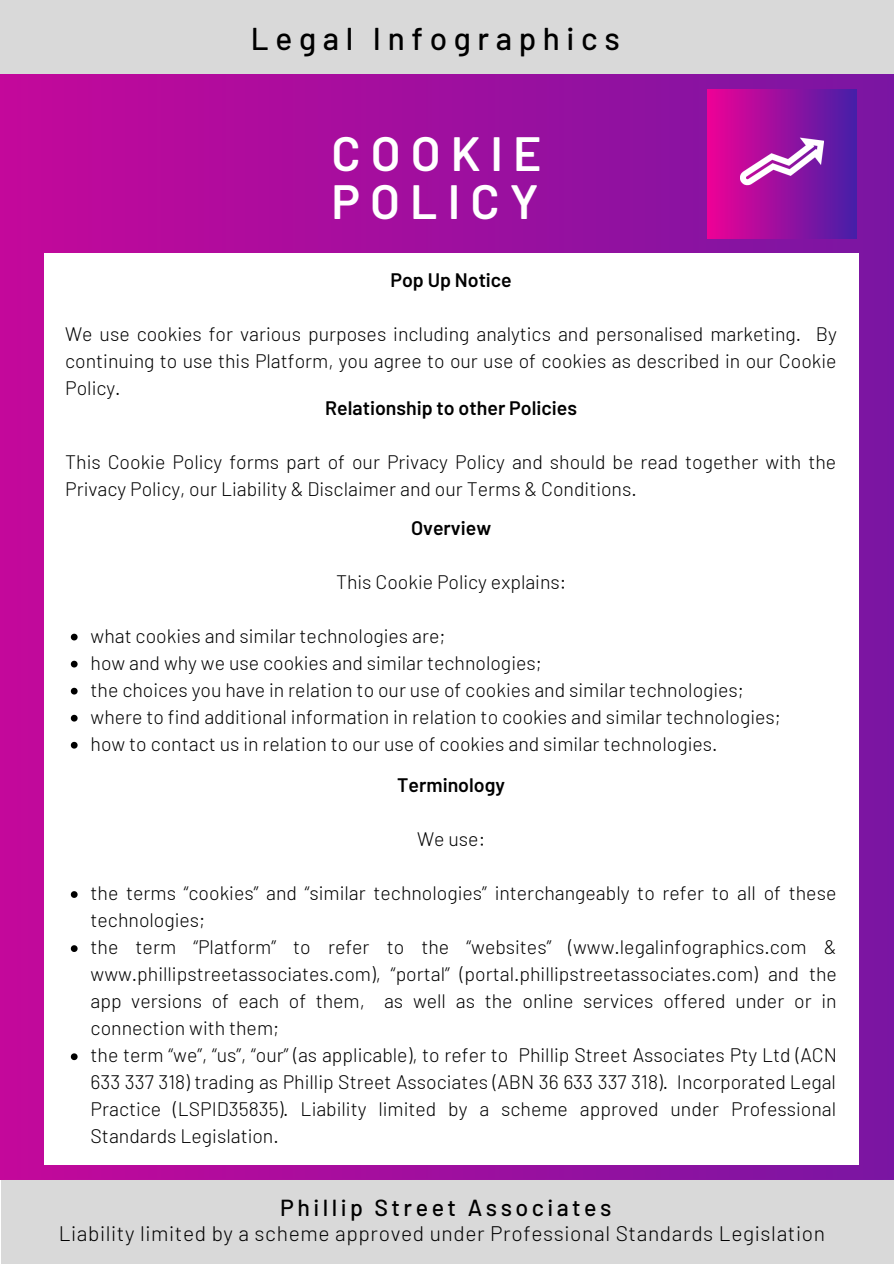
<style>
.page{position:relative;width:894px;height:1264px;background:#fff}
.page>*{position:absolute;margin:0;border:0;box-sizing:border-box;transform-origin:0 0}
.t1{font:600 48px/48.4px "Barlow";letter-spacing:.21em;color:#fff}
.t2{font:500 31.5px "Barlow";letter-spacing:.21em;color:#000}
.t3{font:500 23.25px "Barlow";letter-spacing:.15em;color:#000}
.t4{font:300 21px "Barlow";letter-spacing:.03em;color:#000}
.t5{font:300 19.5px/27px "Barlow";color:#000}
.t6{font:600 19.5px "Barlow";color:#000}
</style>
<div class="page">
<div style="left:0;top:0;width:893px;height:74px;background:#d9d9d9"></div>
<div style="left:1px;top:1179px;width:892px;height:84px;background:#d9d9d9"></div>
<img style="left:1px;top:75px;width:892px;height:1104px">
<img style="left:707px;top:89px;width:148px;height:149px">
<div style="left:45px;top:253px;width:813px;height:911px;background:#fff"></div>
<svg style="left:71px;top:633px;width:7px;height:7px"></svg>
<svg style="left:71px;top:660px;width:7px;height:7px"></svg>
<svg style="left:71px;top:687px;width:7px;height:7px"></svg>
<svg style="left:71px;top:714px;width:7px;height:7px"></svg>
<svg style="left:71px;top:741px;width:7px;height:7px"></svg>
<svg style="left:71px;top:891px;width:7px;height:6px"></svg>
<svg style="left:71px;top:945px;width:7px;height:7px"></svg>
<svg style="left:71px;top:1053px;width:7px;height:7px"></svg>
<h2 class="t2" style="left:251px;top:19px;width:370px">Legal Infographics</h2>
<h1 class="t1" style="left:331px;top:127px;width:212px">COOKIE<br>POLICY</h1>
<p class="t6" style="left:390px;top:268px;width:123px">Pop Up Notice</p>
<p class="t5" style="left:65px;top:320px;width:773px;text-align:justify">We use cookies for various purposes including analytics and personalised marketing. By continuing to use this Platform, you agree to our use of cookies as described in our Cookie Policy.</p>
<p class="t6" style="left:325px;top:395px;width:253px">Relationship to other Policies</p>
<p class="t5" style="left:65px;top:448px;width:772px">This Cookie Policy forms part of our Privacy Policy and should be read together with the<br>Privacy Policy, our Liability &amp; Disclaimer and our Terms &amp; Conditions.</p>
<p class="t6" style="left:411px;top:515px;width:82px">Overview</p>
<p class="t5" style="left:336px;top:567px;width:232px">This Cookie Policy explains:</p>
<p class="t5" style="left:91px;top:621px;width:691px">what cookies and similar technologies are;<br>how and why we use cookies and similar technologies;<br>the choices you have in relation to our use of cookies and similar technologies; where to find additional information in relation to cookies and similar technologies; how to contact us in relation to our use of cookies and similar technologies.</p>
<p class="t6" style="left:397px;top:772px;width:109px">Terminology</p>
<p class="t5" style="left:417px;top:824px;width:69px">We use:</p>
<p class="t5" style="left:91px;top:878px;width:747px">the terms “cookies” and “similar technologies” interchangeably to refer to all of these technologies;<br>the term “Platform” to refer to the “websites” (www.legalinfographics.com &amp; www.phillipstreetassociates.com), “portal” (portal.phillipstreetassociates.com) and the app versions of each of them, as well as the online services offered under or in connection with them;<br>the term “we”, “us”, “our” (as applicable), to refer to Phillip Street Associates Pty Ltd (ACN 633 337 318) trading as Phillip Street Associates (ABN 36 633 337 318). Incorporated Legal Practice (LSPID35835). Liability limited by a scheme approved under Professional Standards Legislation.</p>
<p class="t3" style="left:280px;top:1192px;width:333px">Phillip Street Associates</p>
<p class="t4" style="left:59px;top:1219px;width:767px">Liability limited by a scheme approved under Professional Standards Legislation</p>
</div>
